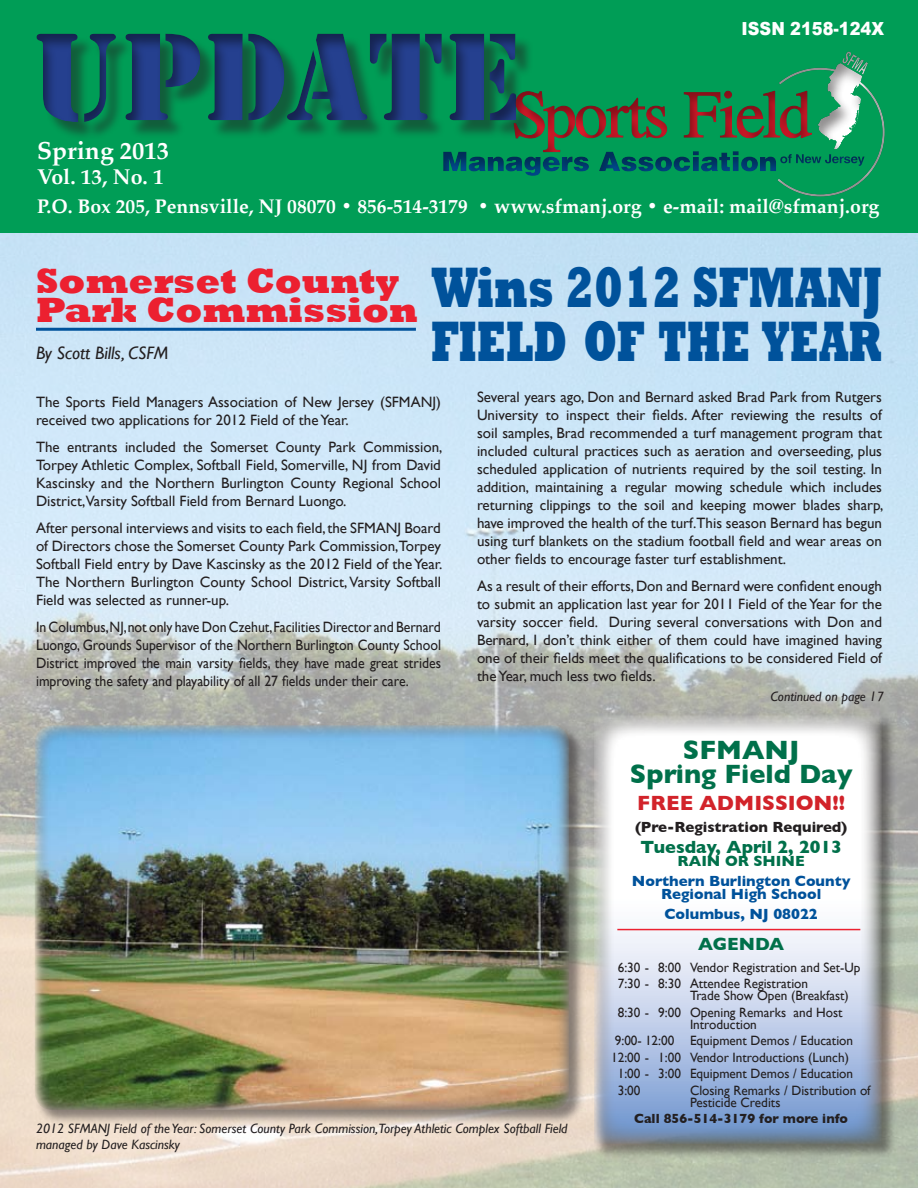
<style>
.page{position:relative;width:918px;height:1188px;background:#fff}
.page>*{position:absolute;margin:0;border:0;box-sizing:border-box;transform-origin:0 0}
.t1{font:129.75px "Stencil";color:#25408f}
.t2{font:800 58.5px/54px "Rockwell";color:#00529b;scale:.72 1}
.t3{font:800 36px/28.5px "Rockwell";color:#ec2030}
.t4{font:700 27px/24px "Gill Sans";color:#00704a;text-align:center}
.t5{font:700 24.6px "Palatino";color:#fff}
.t6{font:700 21.3px "Palatino";color:#fff}
.t7{font:700 21px "Gill Sans";color:#d2232a}
.t8{font:700 19.65px "Palatino";color:#fff}
.t9{font:700 18px "Gill Sans";color:#00704a}
.t10{font:italic 18px "Gill Sans";color:#231f20}
.t11{font:900 18px "Arial";color:#fff;scale:.9 1}
.t12{font:15px/18px "Gill Sans";color:#231f20;text-align:justify}
.t13{font:15px/18px "Gill Sans";color:#231f20;text-align:justify;scale:.92 1}
.t14{font:700 15px/13.5px "Gill Sans";color:#00529b;text-align:center}
.t15{font:700 15px "Gill Sans";color:#231f20}
.t16{font:700 15px "Gill Sans";color:#00704a}
.t17{font:13.5px/16.5px "Gill Sans";color:#231f20}
.t18{font:italic 13.5px/16.2px "Gill Sans";color:#231f20}
.t19{font:700 13.5px "Gill Sans";color:#231f20}
</style>
<div class="page">
<img style="left:0;top:233px;width:918px;height:955px">
<div style="left:0;top:0;width:918px;height:233px;background:#009d56"></div>
<div style="left:12px;top:1px;width:653px;height:155px;background:#231f20;opacity:.5"></div>
<div style="left:443px;top:50px;width:463px;height:156px;background:#231f20;opacity:.5"></div>
<hr style="left:36px;top:328px;width:380px;height:3px;background:#00529b">
<div style="left:593px;top:715px;width:304px;height:444px;background:#231f20;opacity:.5"></div>
<svg style="left:594px;top:716px;width:287px;height:427px"></svg>
<hr style="left:617px;top:929px;width:243px;height:1px;background:#ec2030">
<div style="left:34px;top:724px;width:551px;height:402px;background:#231f20;opacity:.5"></div>
<img style="left:34px;top:725px;width:535px;height:385px">
<h1 class="t1" style="left:32px;top:2px;width:490px">UPDATE</h1>
<p class="t11" style="left:742px;top:15px;width:160px">ISSN 2158-124X</p>
<h3 class="t5" style="left:37px;top:129px;width:133px">Spring 2013</h3>
<h3 class="t6" style="left:37px;top:159px;width:128px">Vol. 13, No. 1</h3>
<h3 class="t8" style="left:37px;top:189px;width:844px">P.O. Box 205, Pennsville, NJ 08070 • 856-514-3179 • www.sfmanj.org • e-mail: mail@sfmanj.org</h3>
<h2 class="t2" style="left:431px;top:261px;width:627px">Wins 2012 SFMANJ<br>Field of the Year</h2>
<p class="t12" style="left:477px;top:388px;width:408px">Several years ago, Don and Bernard asked Brad Park from Rutgers University to inspect their fields. After reviewing the results of soil samples, Brad recommended a turf management program that included cultural practices such as aeration and overseeding, plus scheduled application of nutrients required by the soil testing. In addition, maintaining a regular mowing schedule which includes returning clippings to the soil and keeping mower blades sharp, have improved the health of the turf.This season Bernard has begun using turf blankets on the stadium football field and wear areas on other fields to encourage faster turf establishment.</p>
<p class="t12" style="left:477px;top:577px;width:407px">As a result of their efforts, Don and Bernard were confident enough to submit an application last year for 2011 Field of the Year for the varsity soccer field. During several conversations with Don and Bernard, I don’t think either of them could have imagined having one of their fields meet the qualifications to be considered Field of the Year, much less two fields.</p>
<h3 class="t3" style="left:36px;top:268px;width:384px">Somerset County<br>Park Commission</h3>
<p class="t10" style="left:36px;top:343px;width:134px">By Scott Bills, CSFM</p>
<p class="t12" style="left:36px;top:393px;width:407px">The Sports Field Managers Association of New Jersey (SFMANJ) received two applications for 2012 Field of the Year.</p>
<p class="t12" style="left:36px;top:438px;width:408px">The entrants included the Somerset County Park Commission, Torpey Athletic Complex, Softball Field, Somerville, NJ from David Kascinsky and the Northern Burlington County Regional School District,Varsity Softball Field from Bernard Luongo.</p>
<p class="t12" style="left:36px;top:519px;width:408px">After personal interviews and visits to each field, the SFMANJ Board of Directors chose the Somerset County Park Commission,Torpey Softball Field entry by Dave Kascinsky as the 2012 Field of the Year.<br>The Northern Burlington County School District, Varsity Softball Field was selected as runner-up.</p>
<p class="t13" style="left:36px;top:618px;width:442px">In Columbus, NJ, not only have Don Czehut, Facilities Director and Bernard Luongo, Grounds Supervisor of the Northern Burlington County School District improved the main varsity fields, they have made great strides improving the safety and playability of all 27 fields under their care.</p>
<p class="t18" style="left:771px;top:688px;width:115px">Continued on page 17</p>
<p class="t18" style="left:36px;top:1121px;width:533px">2012 SFMANJ Field of the Year: Somerset County Park Commission,Torpey Athletic Complex Softball Field managed by Dave Kascinsky</p>
<h3 class="t4" style="left:630px;top:738px;width:224px">SFMANJ<br>Spring Field Day</h3>
<h3 class="t7" style="left:637px;top:791px;width:209px">FREE ADMISSION!!</h3>
<p class="t15" style="left:635px;top:818px;width:214px">(Pre-Registration Required)</p>
<p class="t9" style="left:641px;top:836px;width:203px">Tuesday, April 2, 2013</p>
<p class="t16" style="left:678px;top:853px;width:23px">Rain</p>
<p class="t16" style="left:725px;top:853px;width:61px">or Shine</p>
<p class="t14" style="left:632px;top:874px;width:220px">Northern Burlington County<br>Regional H igh School</p>
<p class="t14" style="left:665px;top:907px;width:155px">Columbus, NJ 08022</p>
<p class="t9" style="left:698px;top:934px;width:44px">Agenda</p>
<p class="t17" style="left:618px;top:959px;width:244px">6:30 - 8:00 Vendor Registration and Set-Up<br>7:30 - 8:30 Attendee Registration</p>
<p class="t17" style="left:618px;top:987px;width:233px;text-indent:72px">Trade Show Open (Breakfast)<br>8:30 - 9:00 Opening Remarks and Host</p>
<p class="t17" style="left:690px;top:1016px;width:68px">Introduction</p>
<p class="t17" style="left:615px;top:1032px;width:240px">9:00- 12:00 Equipment Demos / Education</p>
<p class="t17" style="left:611px;top:1049px;width:239px">12:00 - 1:00 Vendor Introductions (Lunch)</p>
<p class="t17" style="left:618px;top:1065px;width:237px">1:00 - 3:00 Equipment Demos / Education</p>
<p class="t17" style="left:618px;top:1082px;width:24px">3:00</p>
<p class="t17" style="left:690px;top:1084px;width:182px;line-height:12px">Closing Remarks / Distribution of<br>Pesticide Credits</p>
<p class="t19" style="left:634px;top:1111px;width:215px">Call 856-514-3179 for more info</p>
</div>
